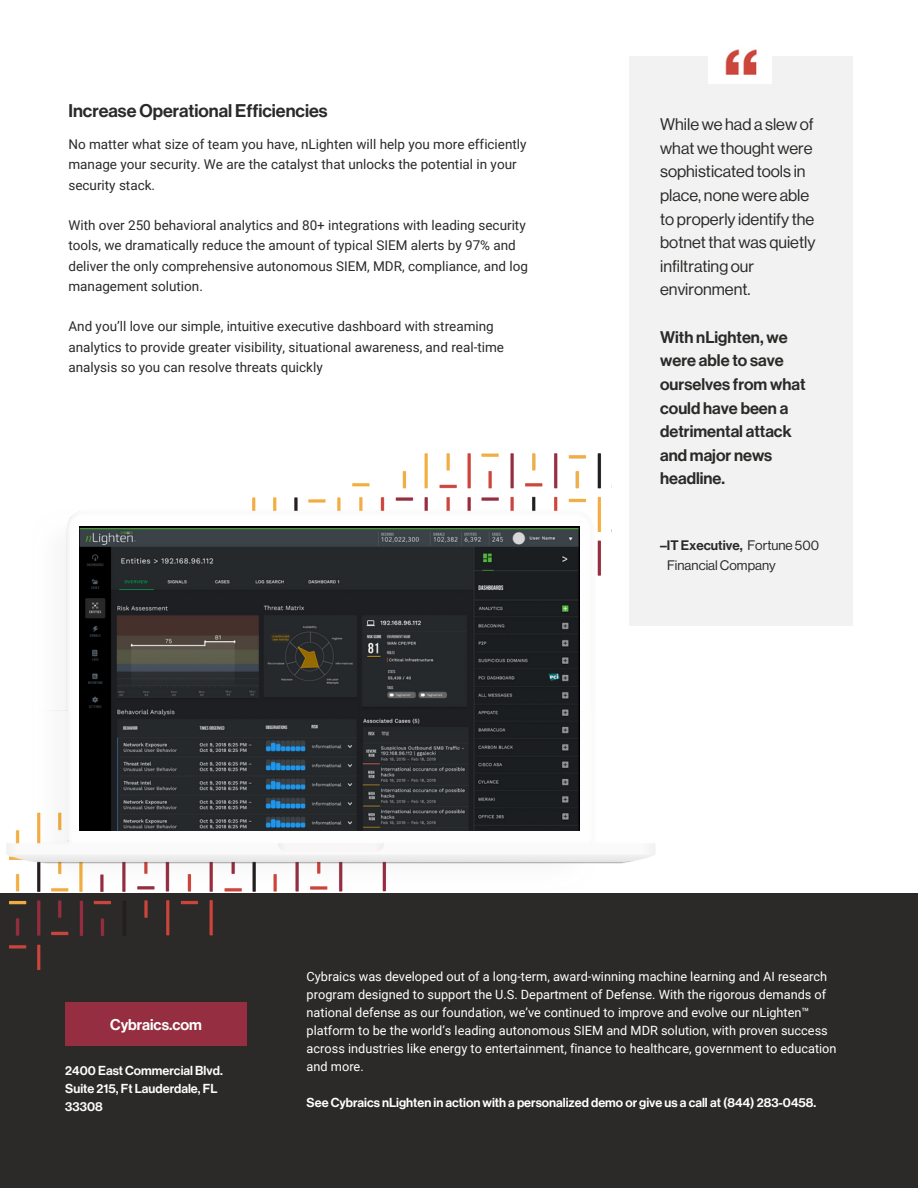
<style>
.page{position:relative;width:918px;height:1188px;background:#fff}
.page>*{position:absolute;margin:0;border:0;box-sizing:border-box;transform-origin:0 0}
.t1{font:18px "N Haas Grotesk DS Pro 65 Md";color:#2b2a28}
.t2{font:16.5px/23.7px "N Haas Grotesk DS Pro 55 Rg";color:#2b2a28}
.t3{font:16.5px/23.7px "N Haas Grotesk DS Pro 65 Md";color:#2b2a28}
.t4{font:15.3px "N Haas Grotesk DS Pro 65 Md";color:#fff}
.t5{font:13.5px/20.2px "Roboto";color:#2b2a28}
.t6{font:13.5px "N Haas Grotesk DS Pro 65 Md";color:#2b2a28}
.t7{font:13.5px "N Haas Grotesk DS Pro 55 Rg";color:#2b2a28}
.t8{font:12.75px/18px "Roboto";color:#fff}
.t9{font:12.75px "N Haas Grotesk DS Pro 65 Md";color:#fff}
.t10{font:12.75px/18px "N Haas Grotesk DS Pro 65 Md";color:#fbfbfb}
.s1{font-family:"N Haas Grotesk DS Pro 55 Rg"}
</style>
<div class="page">
<div style="left:629px;top:57px;width:223px;height:569px;background:#f2f2f2"></div>
<img style="left:709px;top:49px;width:63px;height:35px">
<img style="left:252px;top:453px;width:349px;height:55px">
<div style="left:0;top:893px;width:918px;height:295px;background:#2b2a28"></div>
<img style="left:9px;top:900px;width:204px;height:69px">
<img style="left:7px;top:710px;width:648px;height:182px">
<div style="left:65px;top:1002px;width:181px;height:44px;background:#962e41"></div>
<img style="left:66px;top:508px;width:535px;height:202px">
<img style="left:80px;top:527px;width:499px;height:304px">
<p class="t1" style="left:68px;top:100px;width:261px">Increase Operational Efficiencies</p>
<p class="t5" style="left:68px;top:134px;width:460px">No matter what size of team you have, nLighten will help you more efficiently manage your security. We are the catalyst that unlocks the potential in your security stack.</p>
<p class="t5" style="left:68px;top:215px;width:461px">With over 250 behavioral analytics and 80+ integrations with leading security tools, we dramatically reduce the amount of typical SIEM alerts by 97% and deliver the only comprehensive autonomous SIEM, MDR, compliance, and log management solution.</p>
<p class="t5" style="left:68px;top:317px;width:437px">And you’ll love our simple, intuitive executive dashboard with streaming analytics to provide greater visibility, situational awareness, and real-time analysis so you can resolve threats quickly</p>
<p class="t2" style="left:660px;top:113px;width:157px">While we had a slew of what we thought were sophisticated tools in place, none were able to properly identify the botnet that was quietly infiltrating our environment.</p>
<p class="t3" style="left:660px;top:325px;width:147px">With nLighten, we were able to save ourselves from what could have been a detrimental attack and major news headline.</p>
<p class="t6" style="left:660px;top:537px;width:161px">–IT Executive, <span class="s1">Fortune 500</span></p>
<p class="t7" style="left:667px;top:558px;width:110px">Financial Company</p>
<p class="t4" style="left:110px;top:1016px;width:93px">Cybraics.com</p>
<p class="t10" style="left:65px;top:1061px;width:159px">2400 East Commercial Blvd.<br>Suite 215, Ft Lauderdale, FL<br>33308</p>
<p class="t8" style="left:307px;top:967px;width:531px">Cybraics was developed out of a long-term, award-winning machine learning and AI research program designed to support the U.S. Department of Defense. With the rigorous demands of national defense as our foundation, we’ve continued to improve and evolve our nLighten™ platform to be the world’s leading autonomous SIEM and MDR solution, with proven success across industries like energy to entertainment, finance to healthcare, government to education and more.</p>
<p class="t9" style="left:307px;top:1095px;width:511px">See Cybraics nLighten in action with a personalized demo or give us a call at (844) 283-0458.</p>
</div>
